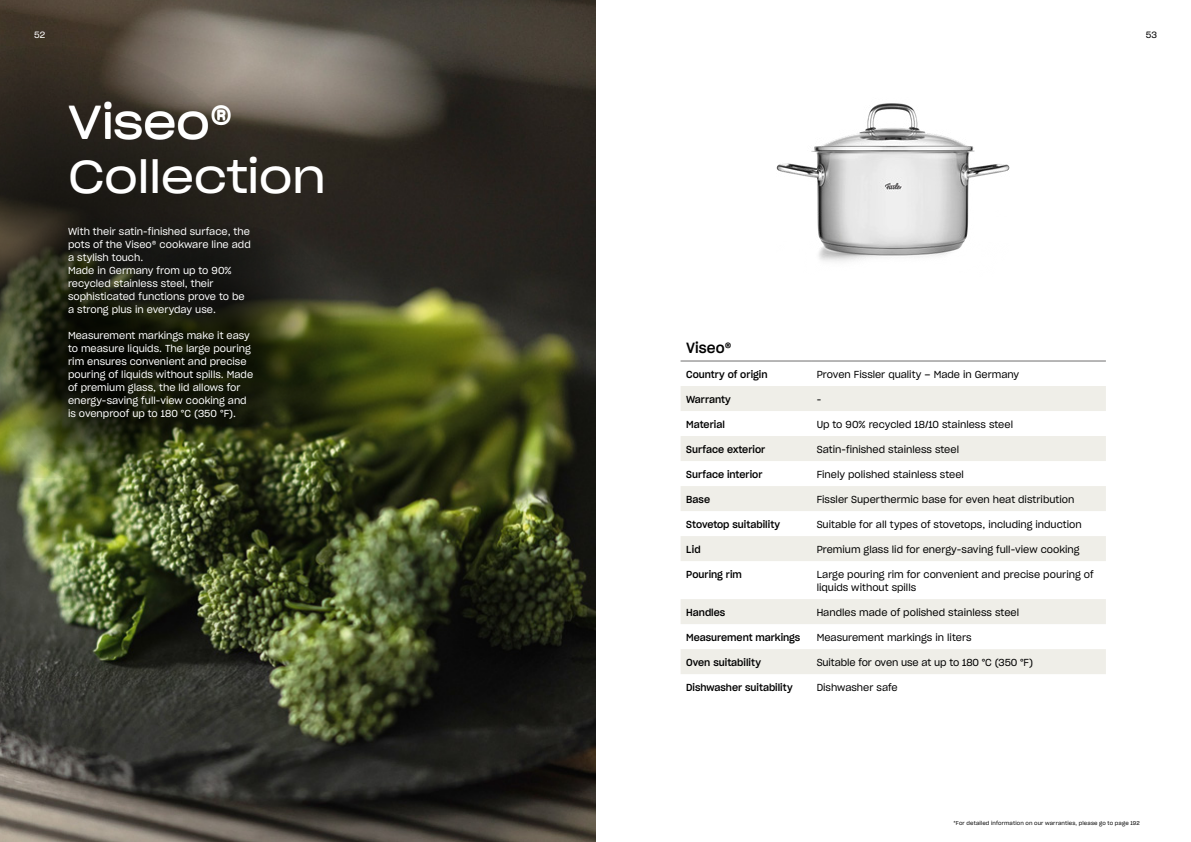
<style>
.page{position:relative;width:1191px;height:842px;background:#fff}
.page>*{position:absolute;margin:0;border:0;box-sizing:border-box;transform-origin:0 0}
.t1{font:45.5px/54.6px "Sharp Grotesk Book 22";letter-spacing:-.01em;color:#fff}
.t2{font:14.5px "Sharp Grotesk Medium 19";color:#000}
.t3{font:10px/13px "Sharp Grotesk Book 19";color:#000}
.t4{font:10px/13px "Sharp Grotesk Book 19";color:#fff}
.t5{font:10px "Sharp Grotesk Medium 19";color:#000}
.t6{font:9px "Sharp Grotesk Book 19";color:#fff}
.t7{font:9px "Sharp Grotesk Book 19";color:#000}
.t8{font:5.5px "Sharp Grotesk Book 19";letter-spacing:.025em;color:#000}
</style>
<div class="page">
<img style="left:0;top:0;width:595px;height:842px">
<svg style="left:0;top:46px;width:281px;height:432px;background:#3b382b"></svg>
<svg style="left:0;top:284px;width:214px;height:202px;background:#4e592d"></svg>
<svg style="left:19px;top:303px;width:158px;height:150px;background:#191d0c"></svg>
<svg style="left:126px;top:225px;width:214px;height:203px;background:#1e2010"></svg>
<svg style="left:681px;top:386px;width:425px;height:288px;fill:#efeee8"></svg>
<hr style="left:680px;top:361px;width:131px;height:1px;background:#706f6f">
<hr style="left:811px;top:361px;width:295px;height:1px;background:#706f6f">
<img style="left:776px;top:103px;width:234px;height:158px">
<p class="t6" style="left:34px;top:27px;width:12px">52</p>
<p class="t7" style="left:1145px;top:27px;width:13px">53</p>
<h1 class="t1" style="left:68px;top:92px;width:260px">Viseo®<br>Collection</h1>
<p class="t4" style="left:68px;top:225px;width:184px">With their satin-finished surface, the pots of the Viseo® cookware line add a stylish touch.<br>Made in Germany from up to 90% recycled stainless steel, their sophisticated functions prove to be a strong plus in everyday use.</p>
<p class="t4" style="left:68px;top:329px;width:187px">Measurement markings make it easy to measure liquids. The large pouring rim ensures convenient and precise pouring of liquids without spills. Made of premium glass, the lid allows for energy-saving full-view cooking and is ovenproof up to 180 °C (350 °F).</p>
<h2 class="t2" style="left:686px;top:336px;width:47px">Viseo®</h2>
<p class="t5" style="left:686px;top:366px;width:83px">Country of origin</p>
<p class="t3" style="left:816px;top:367px;width:204px">Proven Fissler quality – Made in Germany</p>
<p class="t5" style="left:686px;top:391px;width:46px">Warranty</p>
<p class="t3" style="left:816px;top:392px;width:6px">-</p>
<p class="t5" style="left:686px;top:416px;width:40px">Material</p>
<p class="t3" style="left:816px;top:417px;width:198px">Up to 90% recycled 18/10 stainless steel</p>
<p class="t5" style="left:686px;top:441px;width:81px">Surface exterior</p>
<p class="t3" style="left:816px;top:442px;width:144px">Satin-finished stainless steel</p>
<p class="t5" style="left:686px;top:466px;width:78px">Surface interior</p>
<p class="t3" style="left:816px;top:467px;width:149px">Finely polished stainless steel</p>
<p class="t5" style="left:686px;top:491px;width:25px">Base</p>
<p class="t3" style="left:816px;top:492px;width:259px">Fissler Superthermic base for even heat distribution</p>
<p class="t5" style="left:686px;top:516px;width:95px">Stovetop suitability</p>
<p class="t3" style="left:816px;top:517px;width:266px">Suitable for all types of stovetops, including induction</p>
<p class="t5" style="left:686px;top:541px;width:16px">Lid</p>
<p class="t3" style="left:816px;top:542px;width:264px">Premium glass lid for energy-saving full-view cooking</p>
<p class="t5" style="left:686px;top:566px;width:57px">Pouring rim</p>
<p class="t3" style="left:816px;top:567px;width:278px">Large pouring rim for convenient and precise pouring of liquids without spills</p>
<p class="t5" style="left:686px;top:604px;width:41px">Handles</p>
<p class="t3" style="left:816px;top:605px;width:204px">Handles made of polished stainless steel</p>
<p class="t5" style="left:686px;top:629px;width:116px">Measurement markings</p>
<p class="t3" style="left:816px;top:630px;width:156px">Measurement markings in liters</p>
<p class="t5" style="left:686px;top:654px;width:76px">Oven suitability</p>
<p class="t3" style="left:816px;top:655px;width:218px">Suitable for oven use at up to 180 °C (350 °F)</p>
<p class="t5" style="left:686px;top:679px;width:108px">Dishwasher suitability</p>
<p class="t3" style="left:816px;top:680px;width:82px">Dishwasher safe</p>
<p class="t8" style="left:953px;top:819px;width:188px">*For detailed information on our warranties, please go to page 192</p>
</div>
